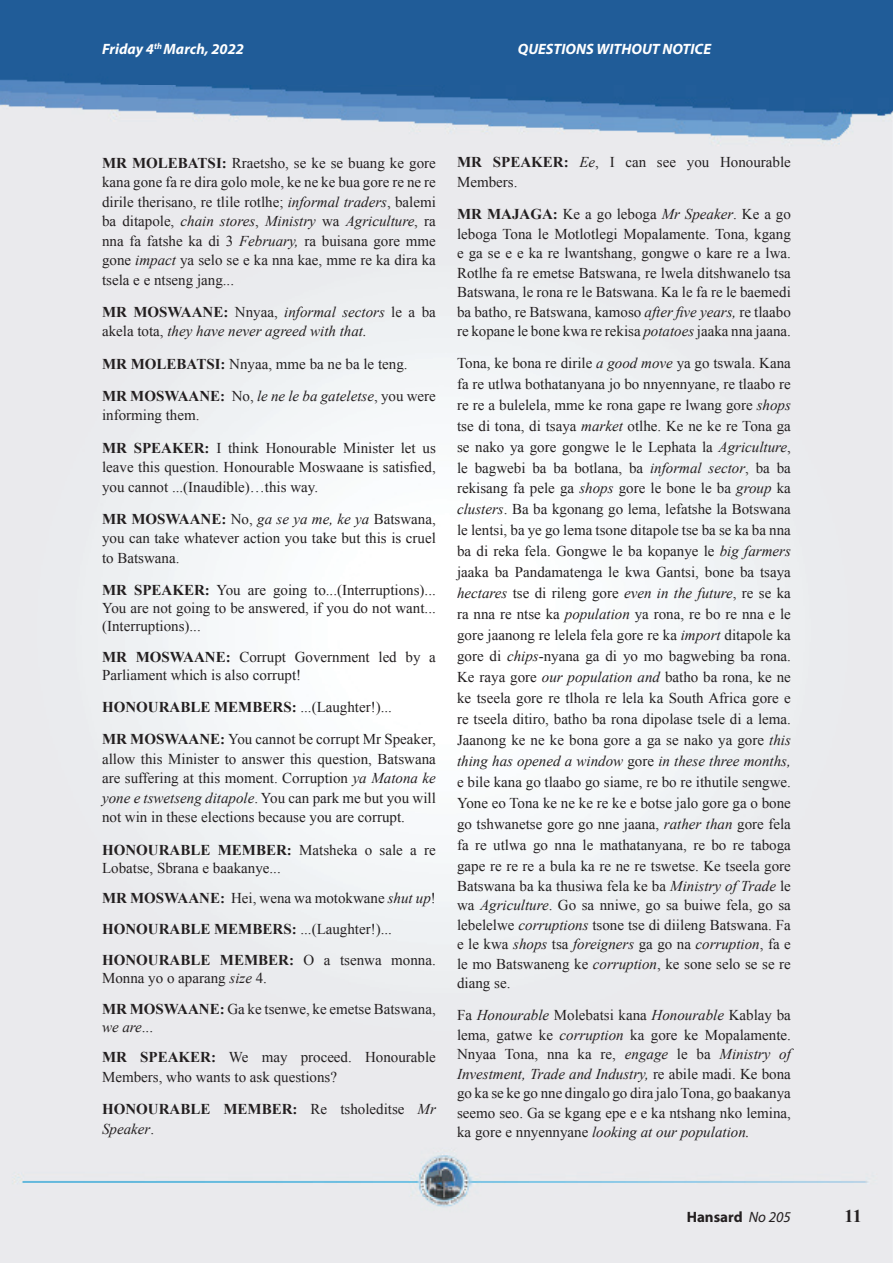
<style>
.page{position:relative;width:893px;height:1263px;background:#fff}
.page>*{position:absolute;margin:0;border:0;box-sizing:border-box;transform-origin:0 0}
.t1{font:700 18px "Times New Roman";color:#231f20}
.t2{font:15px/19.5px "Times New Roman";color:#231f20}
.t3{font:italic 15px/19.5px "Times New Roman";color:#231f20}
.t4{font:italic 700 15px "Myriad Pro";color:#fff}
.t5{font:700 15px "Myriad Pro";color:#231f20}
.s1{font-weight:700}
.s2{font-style:italic}
.s3{font-weight:700;font-style:normal}
.s4{font-style:normal}
.s5{font-weight:400;font-style:italic}
</style>
<div class="page">
<img style="left:0;top:0;width:893px;height:1263px">
<p class="t4" style="left:102px;top:39px;width:143px">Friday 4<sup>th</sup> March, 2022</p>
<p class="t4" style="left:518px;top:39px;width:195px">QUESTIONS WITHOUT NOTICE</p>
<p class="t2" style="left:102px;top:152px;width:335px;text-align:justify"><span class="s1">MR MOLEBATSI:</span> Rraetsho, se ke se buang ke gore kana gone fa re dira golo mole, ke ne ke bua gore re ne re dirile therisano, re tlile rotlhe; <span class="s2">informal traders</span>, balemi ba ditapole, <span class="s2">chain stores</span>, <span class="s2">Ministry</span> wa <span class="s2">Agriculture</span>, ra nna fa fatshe ka di 3 <span class="s2">February,</span> ra buisana gore mme gone <span class="s2">impact</span> ya selo se e ka nna kae, mme re ka dira ka tsela e e ntseng jang...</p>
<p class="t3" style="left:102px;top:302px;width:335px"><span class="s3">MR MOSWAANE:</span> <span class="s4">Nnyaa,</span> informal sectors <span class="s4">le a ba akela tota,</span> they have never agreed with that.</p>
<p class="t2" style="left:102px;top:347px;width:335px;line-height:32.2px"><span class="s1">MR MOLEBATSI:</span> Nnyaa, mme ba ne ba le teng.<br><span class="s1">MR MOSWAANE:</span> No, <span class="s2">le ne le ba gateletse</span>, you were</p>
<p class="t2" style="left:102px;top:399px;width:335px;line-height:32.2px">informing them.<br><span class="s1">MR SPEAKER:</span> I think Honourable Minister let us</p>
<p class="t2" style="left:102px;top:457px;width:335px">leave this question. Honourable Moswaane is satisfied, you cannot ...(Inaudible)…this way.</p>
<p class="t2" style="left:102px;top:509px;width:335px;text-align:justify"><span class="s1">MR MOSWAANE:</span> No, <span class="s2">ga se ya me, ke ya</span> Batswana, you can take whatever action you take but this is cruel to Batswana.</p>
<p class="t2" style="left:102px;top:581px;width:335px;line-height:18px;text-align:justify"><span class="s1">MR SPEAKER:</span> You are going to...(Interruptions)...<br>You are not going to be answered, if you do not want... (Interruptions)...</p>
<p class="t2" style="left:102px;top:647px;width:335px;line-height:18px"><span class="s1">MR MOSWAANE:</span> Corrupt Government led by a<br>Parliament which is also corrupt!</p>
<p class="t2" style="left:102px;top:691px;width:335px;line-height:32.2px"><span class="s1">HONOURABLE MEMBERS:</span> ...(Laughter!)...<br><span class="s1">MR MOSWAANE:</span> You cannot be corrupt Mr Speaker,</p>
<p class="t2" style="left:102px;top:749px;width:335px;text-align:justify">allow this Minister to answer this question, Batswana are suffering at this moment. Corruption <span class="s2">ya Matona ke yone e tswetseng ditapole</span>. You can park me but you will not win in these elections because you are corrupt.</p>
<p class="t2" style="left:102px;top:840px;width:335px;line-height:18px"><span class="s1">HONOURABLE MEMBER:</span> Matsheka o sale a re<br>Lobatse, Sbrana e baakanye...</p>
<p class="t2" style="left:102px;top:883px;width:335px;line-height:30.8px"><span class="s1">MR MOSWAANE:</span> Hei, wena wa motokwane <span class="s2">shut up</span>!<br><span class="s1">HONOURABLE MEMBERS:</span> ...(Laughter!)...<br><span class="s1">HONOURABLE MEMBER:</span> O a tsenwa monna.</p>
<p class="t2" style="left:102px;top:962px;width:335px;line-height:30.8px">Monna yo o aparang <span class="s2">size</span> 4.<br><span class="s1">MR MOSWAANE:</span> Ga ke tsenwe, ke emetse Batswana,</p>
<p class="t2" style="left:102px;top:1011px;width:335px;line-height:30.8px"><span class="s2">we are</span>...<br><span class="s1">MR SPEAKER:</span> We may proceed. Honourable</p>
<p class="t2" style="left:102px;top:1060px;width:335px;line-height:32.2px">Members, who wants to ask questions?<br><span class="s1">HONOURABLE MEMBER:</span> Re tsholeditse <span class="s2">Mr</span></p>
<p class="t3" style="left:102px;top:1118px;width:54px">Speaker<span class="s4">.</span></p>
<p class="t2" style="left:457px;top:152px;width:335px"><span class="s1">MR SPEAKER:</span> <span class="s2">Ee</span>, I can see you Honourable<br>Members.</p>
<p class="t2" style="left:457px;top:204px;width:335px;text-align:justify"><span class="s1">MR MAJAGA:</span> Ke a go leboga <span class="s2">Mr Speaker</span>. Ke a go leboga Tona le Motlotlegi Mopalamente. Tona, kgang e ga se e e ka re lwantshang, gongwe o kare re a lwa.<br>Rotlhe fa re emetse Batswana, re lwela ditshwanelo tsa Batswana, le rona re le Batswana. Ka le fa re le baemedi ba batho, re Batswana, kamoso <span class="s2">after five years,</span> re tlaabo re kopane le bone kwa re rekisa <span class="s2">potatoes</span> jaaka nna jaana.</p>
<p class="t2" style="left:457px;top:353px;width:335px;line-height:21px;text-align:justify">Tona, ke bona re dirile <span class="s2">a good move</span> ya go tswala. Kana fa re utlwa bothatanyana jo bo nnyennyane, re tlaabo re re re a bulelela, mme ke rona gape re lwang gore <span class="s2">shops </span>tse di tona, di tsaya <span class="s2">market</span> otlhe. Ke ne ke re Tona ga se nako ya gore gongwe le le Lephata la <span class="s2">Agriculture</span>, le bagwebi ba ba botlana, ba <span class="s2">informal sector</span>, ba ba</p>
<p class="t2" style="left:457px;top:477px;width:335px;line-height:21px;text-align:justify">rekisang fa pele ga <span class="s2">shops</span> gore le bone le ba <span class="s2">group</span> ka <span class="s2">clusters</span>. Ba ba kgonang go lema, lefatshe la Botswana le lentsi, ba ye go lema tsone ditapole tse ba se ka ba nna ba di reka fela. Gongwe le ba kopanye le <span class="s2">big farmers </span>jaaka ba Pandamatenga le kwa Gantsi, bone ba tsaya <span class="s2">hectares</span> tse di rileng gore <span class="s2">even in the future</span>, re se ka ra nna re ntse ka <span class="s2">population</span> ya rona, re bo re nna e le gore jaanong re lelela fela gore re ka <span class="s2">import</span> ditapole ka gore di <span class="s2">chips</span>-nyana ga di yo mo bagwebing ba rona.<br>Ke raya gore <span class="s2">our population and</span> batho ba rona, ke ne ke tseela gore re tlhola re lela ka South Africa gore e re tseela ditiro, batho ba rona dipolase tsele di a lema.<br>Jaanong ke ne ke bona gore a ga se nako ya gore <span class="s2">this thing has opened a window</span> gore <span class="s2">in these three months, </span>e bile kana go tlaabo go siame, re bo re ithutile sengwe.<br>Yone eo Tona ke ne ke re ke e botse jalo gore ga o bone go tshwanetse gore go nne jaana, <span class="s2">rather than</span> gore fela fa re utlwa go nna le mathatanyana, re bo re taboga gape re re re a bula ka re ne re tswetse. Ke tseela gore</p>
<p class="t2" style="left:457px;top:875px;width:335px;text-align:justify">Batswana ba ka thusiwa fela ke ba <span class="s2">Ministry of Trade</span> le wa <span class="s2">Agriculture</span>. Go sa nniwe, go sa buiwe fela, go sa lebelelwe <span class="s2">corruptions</span> tsone tse di diileng Batswana. Fa e le kwa <span class="s2">shops</span> tsa <span class="s2">foreigners</span> ga go na <span class="s2">corruption</span>, fa e le mo Batswaneng ke <span class="s2">corruption</span>, ke sone selo se se re diang se.</p>
<p class="t2" style="left:457px;top:1005px;width:335px;text-align:justify">Fa <span class="s2">Honourable</span> Molebatsi kana <span class="s2">Honourable</span> Kablay ba lema, gatwe ke <span class="s2">corruption</span> ka gore ke Mopalamente.<br>Nnyaa Tona, nna ka re, <span class="s2">engage</span> le ba <span class="s2">Ministry of Investment, Trade and Industry,</span> re abile madi. Ke bona go ka se ke go nne dingalo go dira jalo Tona, go baakanya seemo seo. Ga se kgang epe e e ka ntshang nko lemina, ka gore e nnyennyane <span class="s2">looking at our population.</span></p>
<p class="t5" style="left:687px;top:1207px;width:106px">Hansard <span class="s5">No 205</span></p>
<p class="t1" style="left:845px;top:1203px;width:19px">11</p>
</div>
